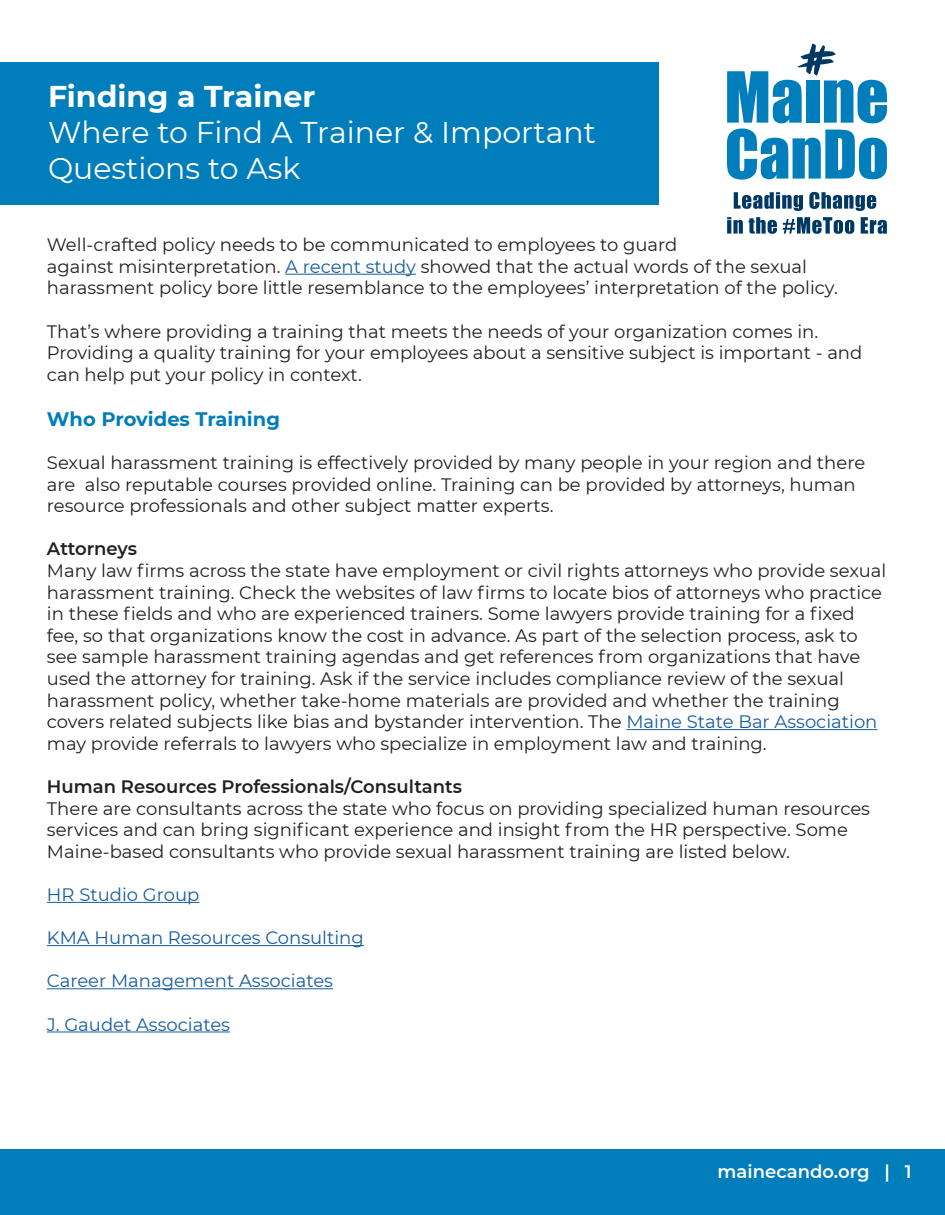
<style>
.page{position:relative;width:945px;height:1215px;background:#fff}
.page>*{position:absolute;margin:0;border:0;box-sizing:border-box;transform-origin:0 0}
.t1{font:30px "Montserrat";color:#fff}
.t2{font:700 30px "Montserrat";color:#fff}
.t3{font:700 19.5px "Montserrat";color:#007dbb}
.t4{font:18px/21.6px "Montserrat";color:#231f20}
.t5{font:18px "Montserrat";color:#175d9e}
.t6{font:600 18px "Montserrat";color:#231f20}
.t7{font:600 18px "Montserrat";color:#fff}
.s1{color:#175d9e}
</style>
<div class="page">
<div style="left:0;top:62px;width:658px;height:143px;background:#007dbb"></div>
<div style="left:0;top:1150px;width:945px;height:65px;background:#007dbb"></div>
<hr style="left:285px;top:274px;width:131px;height:1px;background:#175d9e">
<hr style="left:626px;top:729px;width:252px;height:1px;background:#175d9e">
<hr style="left:47px;top:902px;width:152px;height:1px;background:#175d9e">
<hr style="left:47px;top:945px;width:317px;height:1px;background:#175d9e">
<hr style="left:47px;top:988px;width:286px;height:1px;background:#175d9e">
<hr style="left:47px;top:1032px;width:183px;height:1px;background:#175d9e">
<svg style="left:727px;top:129px;width:160px;height:51px"></svg>
<svg style="left:727px;top:43px;width:160px;height:80px"></svg>
<svg style="left:734px;top:192px;width:69px;height:19px"></svg>
<svg style="left:809px;top:192px;width:67px;height:19px"></svg>
<svg style="left:727px;top:217px;width:16px;height:17px"></svg>
<svg style="left:749px;top:217px;width:28px;height:17px"></svg>
<svg style="left:783px;top:217px;width:71px;height:17px"></svg>
<svg style="left:861px;top:217px;width:26px;height:17px"></svg>
<p class="t2" style="left:48px;top:75px;width:269px">Finding a Trainer</p>
<p class="t1" style="left:48px;top:112px;width:549px">Where to Find A Trainer &amp; Important</p>
<p class="t1" style="left:48px;top:148px;width:254px">Questions to Ask</p>
<p class="t4" style="left:47px;top:233px;width:792px">Well-crafted policy needs to be communicated to employees to guard<br>against misinterpretation. <span class="s1">A recent study</span> showed that the actual words of the sexual harassment policy bore little resemblance to the employees’ interpretation of the policy.</p>
<p class="t4" style="left:47px;top:320px;width:817px">That’s where providing a training that meets the needs of your organization comes in.<br>Providing a quality training for your employees about a sensitive subject is important - and can help put your policy in context.</p>
<p class="t3" style="left:47px;top:405px;width:235px">Who Provides Training</p>
<p class="t4" style="left:47px;top:451px;width:820px">Sexual harassment training is effectively provided by many people in your region and there are also reputable courses provided online. Training can be provided by attorneys, human resource professionals and other subject matter experts.</p>
<p class="t6" style="left:47px;top:536px;width:92px">Attorneys</p>
<p class="t4" style="left:47px;top:559px;width:841px">Many law firms across the state have employment or civil rights attorneys who provide sexual harassment training. Check the websites of law firms to locate bios of attorneys who practice in these fields and who are experienced trainers. Some lawyers provide training for a fixed fee, so that organizations know the cost in advance. As part of the selection process, ask to see sample harassment training agendas and get references from organizations that have used the attorney for training. Ask if the service includes compliance review of the sexual harassment policy, whether take-home materials are provided and whether the training covers related subjects like bias and bystander intervention. The <span class="s1">Maine State Bar Association </span>may provide referrals to lawyers who specialize in employment law and training.</p>
<p class="t6" style="left:47px;top:774px;width:417px">Human Resources Professionals/Consultants</p>
<p class="t4" style="left:47px;top:797px;width:825px">There are consultants across the state who focus on providing specialized human resources services and can bring significant experience and insight from the HR perspective. Some<br>Maine-based consultants who provide sexual harassment training are listed below.</p>
<p class="t5" style="left:47px;top:882px;width:154px">HR Studio Group</p>
<p class="t5" style="left:47px;top:925px;width:318px">KMA Human Resources Consulting</p>
<p class="t5" style="left:47px;top:969px;width:288px">Career Management Associates</p>
<p class="t5" style="left:47px;top:1012px;width:185px">J. Gaudet Associates</p>
<p class="t7" style="left:718px;top:1159px;width:196px">mainecando.org | 1</p>
</div>
